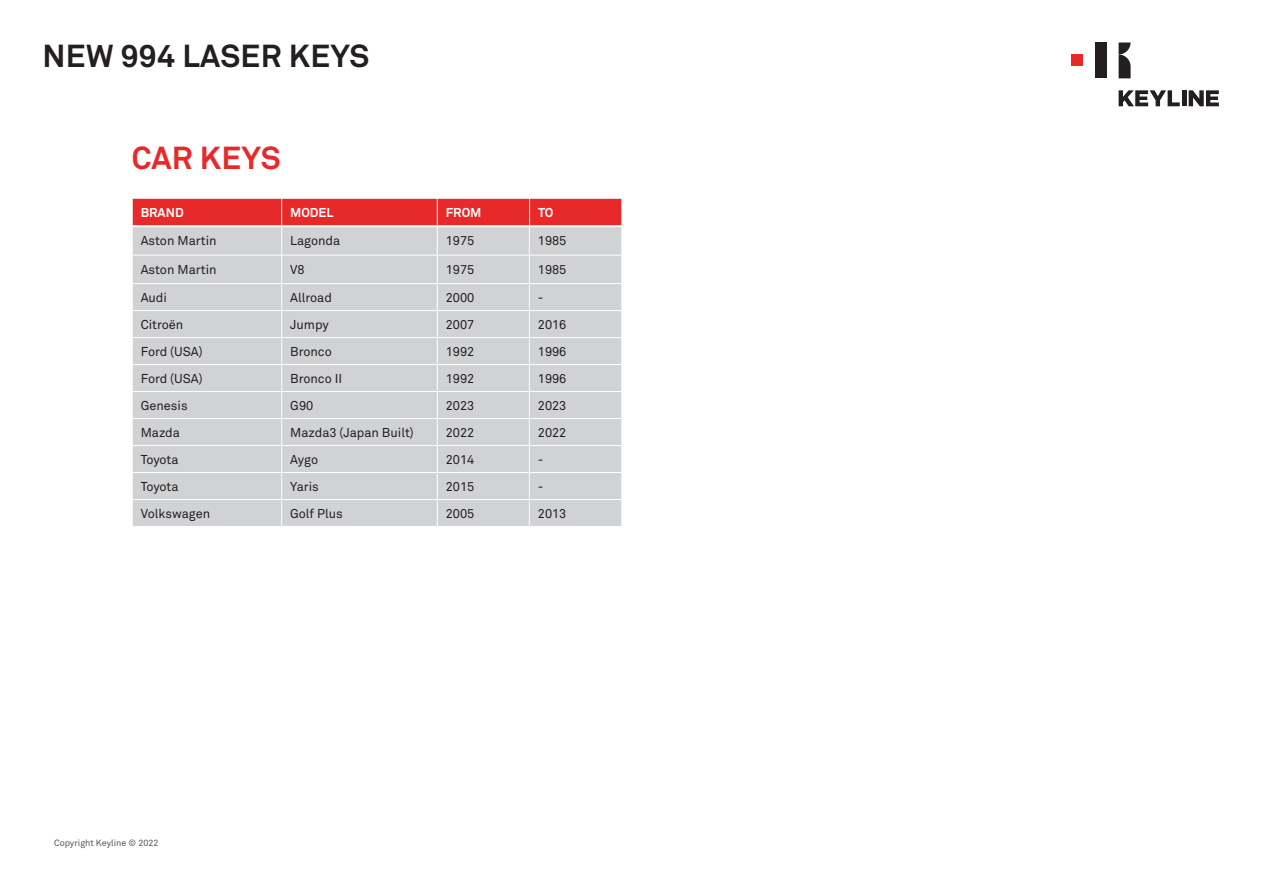
<style>
.page{position:relative;width:1263px;height:893px;background:#fff}
.page>*{position:absolute;margin:0;border:0;box-sizing:border-box;transform-origin:0 0}
.t1{font:700 31.5px "Akkurat Pro";letter-spacing:.01em;color:#231f20}
.t2{font:700 31.5px "Akkurat Pro";letter-spacing:.01em;color:#e7292a}
.t3{font:12.75px "Akkurat Pro";color:#231f20}
.t4{font:700 12.75px "Akkurat Pro";color:#fff}
.t5{font:9px "Akkurat Pro";color:#57585a}
</style>
<div class="page">
<svg style="left:1118px;top:43px;width:12px;height:35px"></svg>
<div style="left:1095px;top:43px;width:12px;height:35px;background:#231f20"></div>
<div style="left:1071px;top:54px;width:12px;height:12px;background:#e7292a"></div>
<svg style="left:1118px;top:90px;width:62px;height:16px"></svg>
<hr style="left:1182px;top:90px;width:4px;height:16px;background:#231f20">
<svg style="left:1189px;top:90px;width:30px;height:16px"></svg>
<svg style="left:132px;top:199px;width:490px;height:327px;background:#d5c7c8"></svg>
<h1 class="t1" style="left:43px;top:37px;width:328px">NEW 994 LASER KEYS</h1>
<h1 class="t2" style="left:132px;top:139px;width:150px">CAR KEYS</h1>
<p class="t4" style="left:141px;top:205px;width:45px">BRAND</p>
<p class="t4" style="left:290px;top:205px;width:45px">MODEL</p>
<p class="t4" style="left:446px;top:205px;width:37px">FROM</p>
<p class="t4" style="left:538px;top:205px;width:17px">TO</p>
<p class="t3" style="left:141px;top:233px;width:78px">Aston Martin</p>
<p class="t3" style="left:290px;top:233px;width:52px">Lagonda</p>
<p class="t3" style="left:446px;top:233px;width:30px">1975</p>
<p class="t3" style="left:538px;top:233px;width:30px">1985</p>
<p class="t3" style="left:141px;top:262px;width:78px">Aston Martin</p>
<p class="t3" style="left:290px;top:262px;width:16px">V8</p>
<p class="t3" style="left:446px;top:262px;width:30px">1975</p>
<p class="t3" style="left:538px;top:262px;width:30px">1985</p>
<p class="t3" style="left:141px;top:290px;width:28px">Audi</p>
<p class="t3" style="left:290px;top:290px;width:43px">Allroad</p>
<p class="t3" style="left:446px;top:290px;width:30px">2000</p>
<p class="t3" style="left:538px;top:290px;width:7px">-</p>
<p class="t3" style="left:141px;top:317px;width:44px">Citroën</p>
<p class="t3" style="left:290px;top:317px;width:40px">Jumpy</p>
<p class="t3" style="left:446px;top:317px;width:30px">2007</p>
<p class="t3" style="left:538px;top:317px;width:30px">2016</p>
<p class="t3" style="left:141px;top:344px;width:63px">Ford (USA)</p>
<p class="t3" style="left:290px;top:344px;width:43px">Bronco</p>
<p class="t3" style="left:446px;top:344px;width:30px">1992</p>
<p class="t3" style="left:538px;top:344px;width:30px">1996</p>
<p class="t3" style="left:141px;top:371px;width:63px">Ford (USA)</p>
<p class="t3" style="left:290px;top:371px;width:54px">Bronco II</p>
<p class="t3" style="left:446px;top:371px;width:30px">1992</p>
<p class="t3" style="left:538px;top:371px;width:30px">1996</p>
<p class="t3" style="left:141px;top:398px;width:48px">Genesis</p>
<p class="t3" style="left:290px;top:398px;width:25px">G90</p>
<p class="t3" style="left:446px;top:398px;width:30px">2023</p>
<p class="t3" style="left:538px;top:398px;width:30px">2023</p>
<p class="t3" style="left:141px;top:425px;width:41px">Mazda</p>
<p class="t3" style="left:290px;top:425px;width:125px">Mazda3 (Japan Built)</p>
<p class="t3" style="left:446px;top:425px;width:30px">2022</p>
<p class="t3" style="left:538px;top:425px;width:30px">2022</p>
<p class="t3" style="left:141px;top:452px;width:39px">Toyota</p>
<p class="t3" style="left:290px;top:452px;width:29px">Aygo</p>
<p class="t3" style="left:446px;top:452px;width:30px">2014</p>
<p class="t3" style="left:538px;top:452px;width:7px">-</p>
<p class="t3" style="left:141px;top:479px;width:39px">Toyota</p>
<p class="t3" style="left:290px;top:479px;width:30px">Yaris</p>
<p class="t3" style="left:446px;top:479px;width:30px">2015</p>
<p class="t3" style="left:538px;top:479px;width:7px">-</p>
<p class="t3" style="left:141px;top:506px;width:71px">Volkswagen</p>
<p class="t3" style="left:290px;top:506px;width:54px">Golf Plus</p>
<p class="t3" style="left:446px;top:506px;width:30px">2005</p>
<p class="t3" style="left:538px;top:506px;width:30px">2013</p>
<p class="t5" style="left:54px;top:838px;width:106px">Copyright Keyline © 2022</p>
</div>
